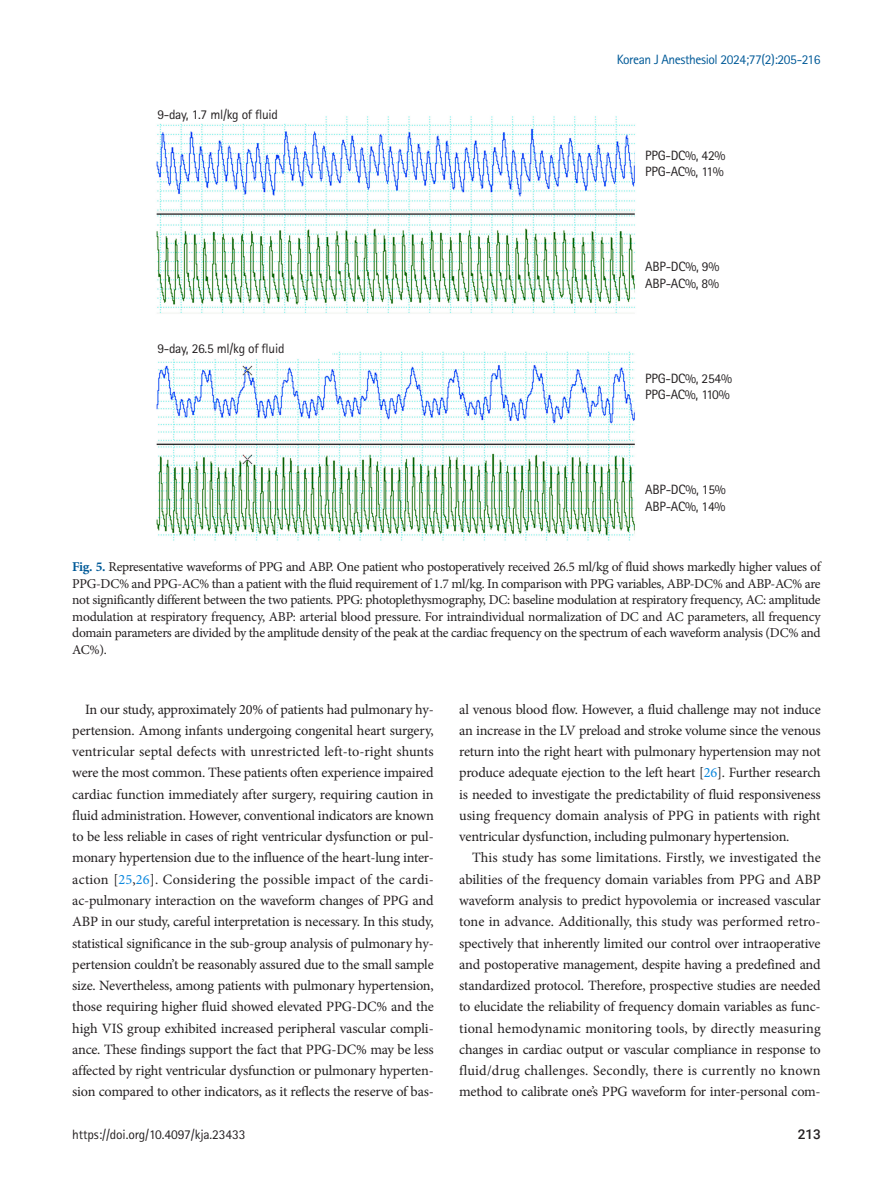
<style>
.page{position:relative;width:893px;height:1191px;background:#fff}
.page>*{position:absolute;margin:0;border:0;box-sizing:border-box;transform-origin:0 0}
.body{font:14.25px/21.3px "Minion Pro";letter-spacing:-.015em;color:#231f20;text-align:justify}
.fig-caption{font:13.5px/16.5px "Minion Pro";letter-spacing:-.025em;color:#231f20;text-align:justify}
.picture_print{font:13.5px "Rotis Sans Serif Std";letter-spacing:-.02em;color:#231f20}
.t1{font:13.5px "Rotis Sans Serif Std";letter-spacing:-.03em;color:#015a98}
.t2{font:500 13.5px "Roboto";color:#231f20}
.s1{font-weight:700;color:#015a98}
.s2{color:#0b88de}
</style>
<div class="page">
<img style="left:156px;top:116px;width:479px;height:425px">
<div style="left:157px;top:107px;width:163px;height:16px;background:#fff"></div>
<div style="left:157px;top:341px;width:175px;height:16px;background:#fff"></div>
<p class="picture_print" style="left:157px;top:107px;width:122px">9-day, 1.7 ml/kg of fluid</p>
<p class="picture_print" style="left:157px;top:340px;width:129px">9-day, 26.5 ml/kg of fluid</p>
<p class="t1" style="left:617px;top:51px;width:205px">Korean J Anesthesiol 2024;77(2):205-216</p>
<p class="picture_print" style="left:645px;top:147px;width:82px">PPG-DC%, 42%</p>
<p class="picture_print" style="left:645px;top:164px;width:80px">PPG-AC%, 11%</p>
<p class="picture_print" style="left:645px;top:259px;width:76px">ABP-DC%, 9%</p>
<p class="picture_print" style="left:645px;top:275px;width:75px">ABP-AC%, 8%</p>
<p class="picture_print" style="left:645px;top:370px;width:88px">PPG-DC%, 254%</p>
<p class="picture_print" style="left:645px;top:386px;width:86px">PPG-AC%, 110%</p>
<p class="picture_print" style="left:645px;top:481px;width:82px">ABP-DC%, 15%</p>
<p class="picture_print" style="left:645px;top:498px;width:82px">ABP-AC%, 14%</p>
<p class="fig-caption" style="left:72px;top:558px;width:750px"><span class="s1">Fig. 5.</span> Representative waveforms of PPG and ABP. One patient who postoperatively received 26.5 ml/kg of fluid shows markedly higher values of PPG-DC% and PPG-AC% than a patient with the fluid requirement of 1.7 ml/kg. In comparison with PPG variables, ABP-DC% and ABP-AC% are not significantly different between the two patients. PPG: photoplethysmography, DC: baseline modulation at respiratory frequency, AC: amplitude modulation at respiratory frequency, ABP: arterial blood pressure. For intraindividual normalization of DC and AC parameters, all frequency domain parameters are divided by the amplitude density of the peak at the cardiac frequency on the spectrum of each waveform analysis (DC% and AC%).</p>
<p class="body" style="left:72px;top:698px;width:363px;text-indent:13px">In our study, approximately 20% of patients had pulmonary hy&shy;pertension. Among infants undergoing congenital heart surgery, ventricular septal defects with unrestricted left-to-right shunts were the most common. These patients often experience impaired cardiac function immediately after surgery, requiring caution in fluid administration. However, conventional indicators are known to be less reliable in cases of right ventricular dysfunction or pul&shy;monary hypertension due to the influence of the heart-lung inter&shy;action [<span class="s2">25</span>,<span class="s2">26</span>]. Considering the possible impact of the cardi&shy;ac-pulmonary interaction on the waveform changes of PPG and ABP in our study, careful interpretation is necessary. In this study, statistical significance in the sub-group analysis of pulmonary hy&shy;pertension couldn’t be reasonably assured due to the small sample size. Nevertheless, among patients with pulmonary hypertension, those requiring higher fluid showed elevated PPG-DC% and the high VIS group exhibited increased peripheral vascular compli&shy;ance. These findings support the fact that PPG-DC% may be less affected by right ventricular dysfunction or pulmonary hyperten&shy;sion compared to other indicators, as it reflects the reserve of bas-</p>
<p class="body" style="left:459px;top:698px;width:363px">al venous blood flow. However, a fluid challenge may not induce an increase in the LV preload and stroke volume since the venous return into the right heart with pulmonary hypertension may not produce adequate ejection to the left heart [<span class="s2">26</span>]. Further research is needed to investigate the predictability of fluid responsiveness using frequency domain analysis of PPG in patients with right ventricular dysfunction, including pulmonary hypertension.</p>
<p class="body" style="left:459px;top:847px;width:363px;text-indent:13px">This study has some limitations. Firstly, we investigated the abilities of the frequency domain variables from PPG and ABP waveform analysis to predict hypovolemia or increased vascular tone in advance. Additionally, this study was performed retro&shy;spectively that inherently limited our control over intraoperative and postoperative management, despite having a predefined and standardized protocol. Therefore, prospective studies are needed to elucidate the reliability of frequency domain variables as func&shy;tional hemodynamic monitoring tools, by directly measuring changes in cardiac output or vascular compliance in response to fluid/drug challenges. Secondly, there is currently no known method to calibrate one’s PPG waveform for inter-personal com-</p>
<p class="picture_print" style="left:72px;top:1126px;width:175px">https://doi.org/10.4097/kja.23433</p>
<p class="t2" style="left:798px;top:1124px;width:25px">213</p>
</div>
